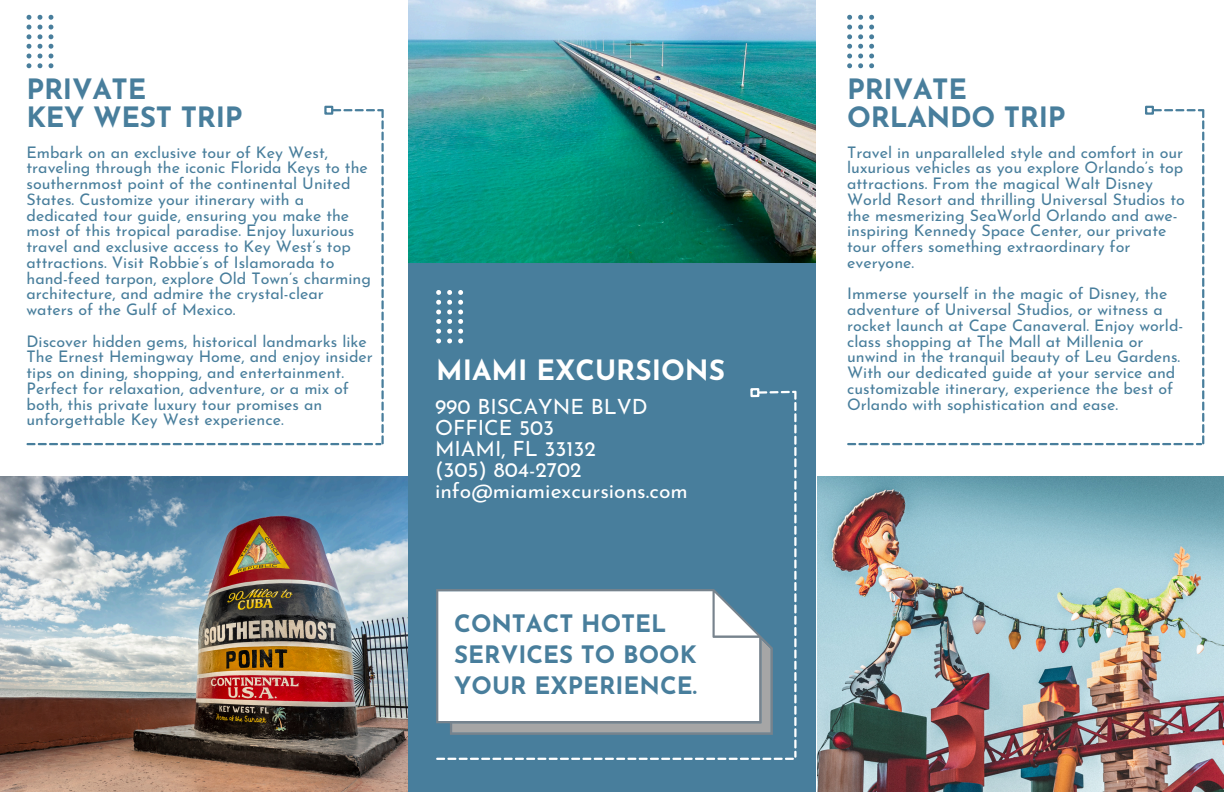
<style>
.page{position:relative;width:1224px;height:792px;background:#fff}
.page>*{position:absolute;margin:0;border:0;box-sizing:border-box;transform-origin:0 0}
.t1{font:700 28px/27.8px "Josefin Sans";letter-spacing:-.01em;color:#487e9c}
.t2{font:700 28px "Josefin Sans";color:#fff}
.t3{font:700 24px/30.8px "Josefin Sans";color:#487e9c}
.t4{font:21px/21px "Josefin Sans";color:#fff}
.t5{font:16px/15.8px "Josefin Sans";color:#487e9c}
</style>
<div class="page">
<img style="left:817px;top:477px;width:407px;height:315px">
<img style="left:0;top:477px;width:408px;height:315px">
<img style="left:408px;top:0;width:408px;height:263px">
<div style="left:408px;top:263px;width:408px;height:529px;background:#487e9c"></div>
<svg style="left:27px;top:15px;width:4px;height:53px"></svg>
<svg style="left:38px;top:15px;width:4px;height:53px"></svg>
<svg style="left:49px;top:15px;width:4px;height:53px"></svg>
<svg style="left:27px;top:109px;width:357px;height:336px"></svg>
<div style="left:324px;top:106px;width:9px;height:9px;border:2px solid #487e9c"></div>
<svg style="left:847px;top:15px;width:5px;height:53px"></svg>
<svg style="left:858px;top:15px;width:5px;height:53px"></svg>
<svg style="left:869px;top:15px;width:5px;height:53px"></svg>
<svg style="left:847px;top:109px;width:357px;height:336px"></svg>
<div style="left:1145px;top:106px;width:9px;height:9px;border:2px solid #487e9c"></div>
<svg style="left:436px;top:290px;width:5px;height:53px"></svg>
<svg style="left:447px;top:290px;width:5px;height:53px"></svg>
<svg style="left:458px;top:290px;width:5px;height:53px"></svg>
<div style="left:750px;top:388px;width:9px;height:9px;border:2px solid #fff"></div>
<svg style="left:436px;top:391px;width:361px;height:369px"></svg>
<svg style="left:436px;top:589px;width:337px;height:146px;background:#e7eaec"></svg>
<p class="t1" style="left:27px;top:78px;width:218px">PRIVATE<br>KEY WEST TRIP</p>
<p class="t5" style="left:27px;top:146px;width:346px">Embark on an exclusive tour of Key West, traveling through the iconic Florida Keys to the southernmost point of the continental United States. Customize your itinerary with a dedicated tour guide, ensuring you make the most of this tropical paradise. Enjoy luxurious travel and exclusive access to Key West’s top attractions. Visit Robbie’s of Islamorada to hand-feed tarpon, explore Old Town’s charming architecture, and admire the crystal-clear waters of the Gulf of Mexico.</p>
<p class="t5" style="left:27px;top:335px;width:348px">Discover hidden gems, historical landmarks like The Ernest Hemingway Home, and enjoy insider tips on dining, shopping, and entertainment.<br>Perfect for relaxation, adventure, or a mix of both, this private luxury tour promises an unforgettable Key West experience.</p>
<h1 class="t2" style="left:436px;top:359px;width:291px">MIAMI EXCURSIONS</h1>
<h3 class="t4" style="left:435px;top:398px;width:254px">990 BISCAYNE BLVD<br>OFFICE 503<br>MIAMI, FL 33132<br>(305) 804-2702 info@miamiexcursions.com</h3>
<h2 class="t3" style="left:454px;top:611px;width:244px">CONTACT HOTEL<br>SERVICES TO BOOK<br>YOUR EXPERIENCE.</h2>
<p class="t1" style="left:847px;top:78px;width:220px">PRIVATE<br>ORLANDO TRIP</p>
<p class="t5" style="left:847px;top:146px;width:339px">Travel in unparalleled style and comfort in our luxurious vehicles as you explore Orlando’s top attractions. From the magical Walt Disney World Resort and thrilling Universal Studios to the mesmerizing SeaWorld Orlando and awe&shy;inspiring Kennedy Space Center, our private tour offers something extraordinary for everyone.</p>
<p class="t5" style="left:847px;top:287px;width:338px">Immerse yourself in the magic of Disney, the adventure of Universal Studios, or witness a rocket launch at Cape Canaveral. Enjoy world&shy;class shopping at The Mall at Millenia or unwind in the tranquil beauty of Leu Gardens.<br>With our dedicated guide at your service and customizable itinerary, experience the best of Orlando with sophistication and ease.</p>
</div>
